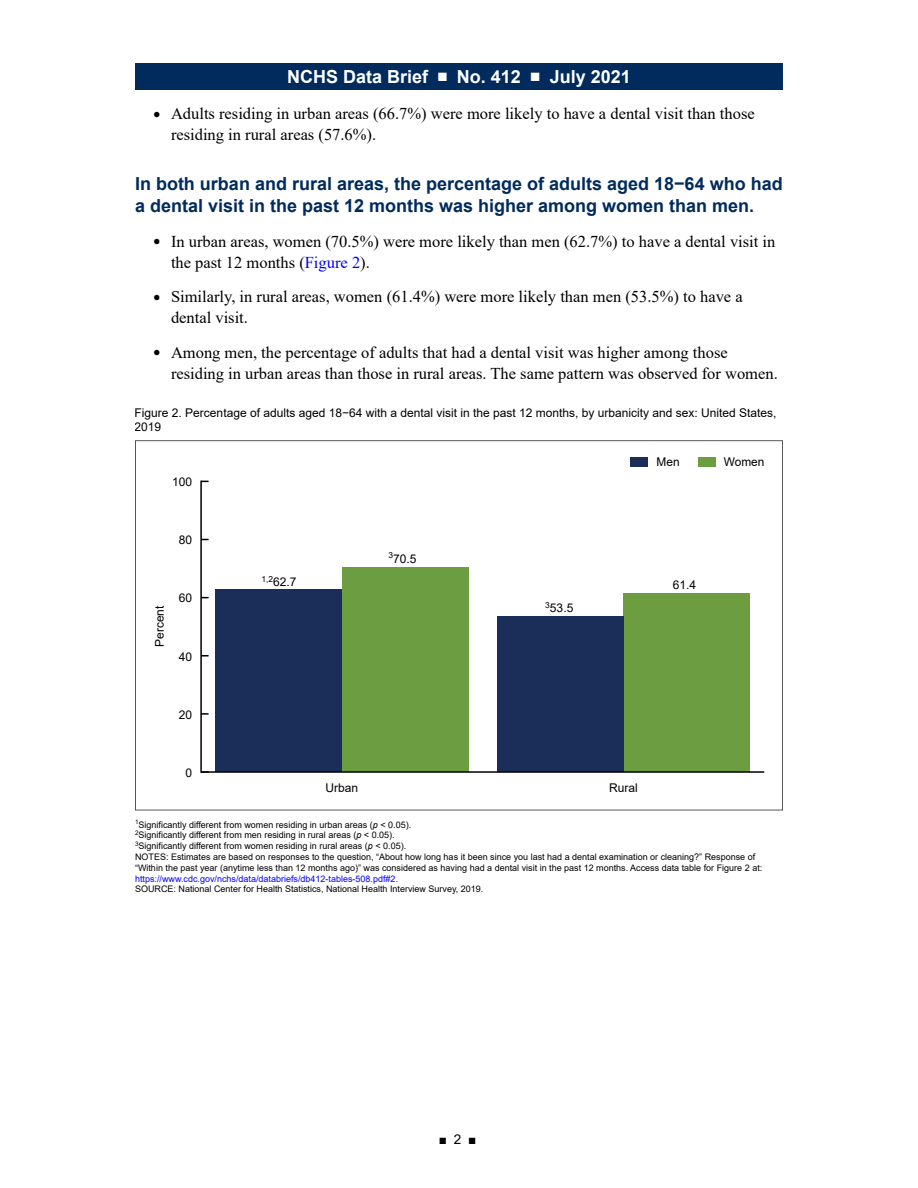
<style>
.page{position:relative;width:918px;height:1188px;background:#fff}
.page>*{position:absolute;margin:0;border:0;box-sizing:border-box;transform-origin:0 0}
.t1{font:700 18px/22.5px "Arial";color:#002b5c}
.t2{font:700 18px "Arial";color:#fff}
.t3{font:16.5px/21px "Times New Roman";color:#000}
.t4{font:13.5px "Arial";color:#000}
.t5{font:12px/13.5px "Arial";color:#000}
.t6{font:9px/10.8px "Arial";color:#000}
.s1{font-size:12.3px}
.s2{color:#00f}
.s3{font-style:italic}
</style>
<div class="page">
<div style="left:135px;top:63px;width:648px;height:27px;background:#002b5c"></div>
<svg style="left:135px;top:440px;width:648px;height:370px"></svg>
<div style="left:698px;top:458px;width:18px;height:9px;background:#6c9e41"></div>
<div style="left:630px;top:458px;width:18px;height:9px;background:#1b2e5a"></div>
<hr style="left:200px;top:481px;width:2px;height:291px;background:#000">
<svg style="left:201px;top:713px;width:8px;height:2px"></svg>
<svg style="left:201px;top:655px;width:8px;height:2px"></svg>
<div style="left:342px;top:567px;width:127px;height:205px;background:#6c9e41"></div>
<div style="left:623px;top:594px;width:127px;height:178px;background:#6c9e41"></div>
<div style="left:215px;top:590px;width:127px;height:182px;background:#1b2e5a"></div>
<div style="left:497px;top:617px;width:126px;height:155px;background:#1b2e5a"></div>
<hr style="left:201px;top:771px;width:563px;height:2px;background:#000">
<h1 class="t2" style="left:287px;top:64px;width:345px">NCHS Data Brief ■ No. 412 ■ July 2021</h1>
<p class="t3" style="left:171px;top:103px;width:585px;text-indent:-18px"><span class="s1">●</span> Adults residing in urban areas (66.7%) were more likely to have a dental visit than those residing in rural areas (57.6%).</p>
<h2 class="t1" style="left:135px;top:173px;width:649px">In both urban and rural areas, the percentage of adults aged 18−64 who had a dental visit in the past 12 months was higher among women than men.</h2>
<p class="t3" style="left:171px;top:230px;width:606px;text-indent:-18px"><span class="s1">●</span> In urban areas, women (70.5%) were more likely than men (62.7%) to have a dental visit in the past 12 months (<span class="s2">Figure 2</span>).</p>
<p class="t3" style="left:171px;top:286px;width:573px;text-indent:-18px"><span class="s1">●</span> Similarly, in rural areas, women (61.4%) were more likely than men (53.5%) to have a dental visit.</p>
<p class="t3" style="left:171px;top:341px;width:608px;text-indent:-18px"><span class="s1">●</span> Among men, the percentage of adults that had a dental visit was higher among those residing in urban areas than those in rural areas. The same pattern was observed for women.</p>
<p class="t5" style="left:135px;top:406px;width:644px">Figure 2. Percentage of adults aged 18−64 with a dental visit in the past 12 months, by urbanicity and sex: United States,<br>2019</p>
<p class="t5" style="left:657px;top:455px;width:25px">Men</p>
<p class="t5" style="left:724px;top:455px;width:42px">Women</p>
<p class="t5" style="left:172px;top:475px;width:22px">100</p>
<p class="t5" style="left:179px;top:533px;width:15px">80</p>
<p class="t5" style="left:153px;top:647px;width:43px;rotate:-90deg">Percent</p>
<p class="t5" style="left:179px;top:591px;width:15px">60</p>
<p class="t5" style="left:179px;top:650px;width:15px">40</p>
<p class="t5" style="left:179px;top:708px;width:15px">20</p>
<p class="t5" style="left:186px;top:766px;width:8px">0</p>
<p class="t5" style="left:262px;top:575px;width:37px"><sup>1,2</sup>62.7</p>
<p class="t5" style="left:388px;top:552px;width:30px"><sup>3</sup>70.5</p>
<p class="t5" style="left:545px;top:601px;width:30px"><sup>3</sup>53.5</p>
<p class="t5" style="left:673px;top:578px;width:25px">61.4</p>
<p class="t5" style="left:326px;top:780px;width:34px">Urban</p>
<p class="t5" style="left:609px;top:780px;width:30px">Rural</p>
<p class="t6" style="left:135px;top:819px;width:629px"><sup>1</sup>Significantly different from women residing in urban areas (<span class="s3">p</span> &lt; 0.05).<br><sup>2</sup>Significantly different from men residing in rural areas (<span class="s3">p</span> &lt; 0.05).<br><sup>3</sup>Significantly different from women residing in rural areas (<span class="s3">p</span> &lt; 0.05).<br>NOTES: Estimates are based on responses to the question, “About how long has it been since you last had a dental examination or cleaning?” Response of “Within the past year (anytime less than 12 months ago)” was considered as having had a dental visit in the past 12 months. Access data table for Figure 2 at: <span class="s2">https://www.cdc.gov/nchs/data/databriefs/db412-tables-508.pdf#2</span>.<br>SOURCE: National Center for Health Statistics, National Health Interview Survey, 2019.</p>
<h3 class="t4" style="left:439px;top:1130px;width:39px">■ 2 ■</h3>
</div>
